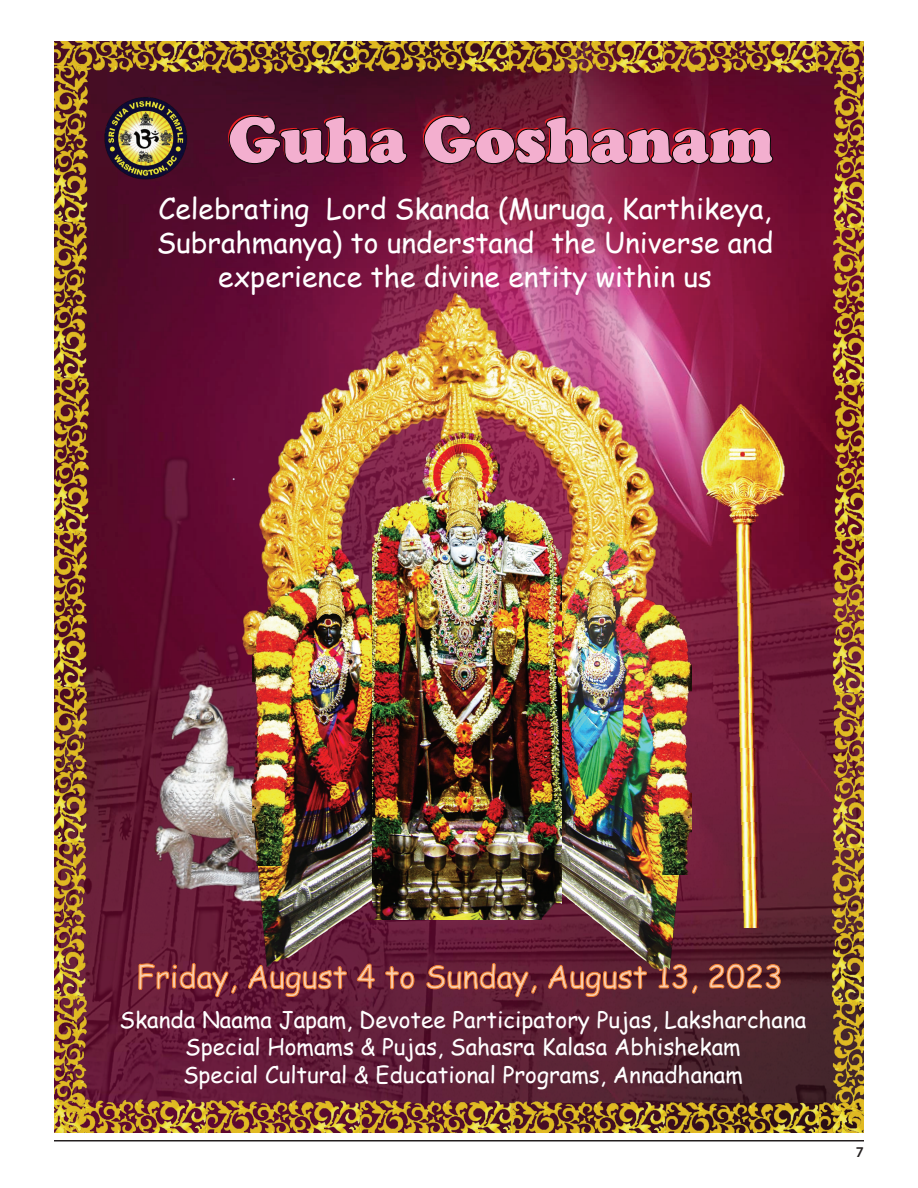
<style>
.page{position:relative;width:918px;height:1188px;background:#fff}
.page>*{position:absolute;margin:0;border:0;box-sizing:border-box;transform-origin:0 0}
.t1{font:900 66.45px "Cooper";color:#ee1f23}
.t2{font:28.5px/34.2px "Comic Sans MS";color:#fff;text-align:center}
.t3{font:22.8px/27.3px "Comic Sans MS";color:#fff;text-align:center}
.t4{font:600 15px "Myriad Pro";color:#231f20}
</style>
<div class="page">
<hr style="left:54px;top:1140px;width:810px;height:2px;background:#231f20">
<img style="left:94px;top:78px;width:734px;height:1016px">
<svg style="left:228px;top:115px;width:180px;height:50px;background:#975a76"></svg>
<svg style="left:423px;top:115px;width:351px;height:103px;background:#983f5f"></svg>
<img style="left:104px;top:95px;width:84px;height:85px">
<svg style="left:138px;top:920px;width:643px;height:78px;background:#752f3c"></svg>
<img style="left:95px;top:1091px;width:122px;height:42px">
<img style="left:199px;top:1092px;width:153px;height:41px">
<img style="left:352px;top:1092px;width:173px;height:41px">
<img style="left:504px;top:1093px;width:173px;height:40px">
<img style="left:658px;top:1094px;width:154px;height:39px">
<img style="left:812px;top:1094px;width:14px;height:39px">
<img style="left:54px;top:41px;width:142px;height:38px">
<img style="left:196px;top:41px;width:173px;height:39px">
<img style="left:350px;top:41px;width:151px;height:37px">
<img style="left:501px;top:41px;width:154px;height:39px">
<img style="left:655px;top:41px;width:154px;height:39px">
<img style="left:809px;top:41px;width:55px;height:40px">
<img style="left:54px;top:59px;width:42px;height:175px">
<img style="left:54px;top:215px;width:41px;height:155px">
<img style="left:54px;top:370px;width:43px;height:175px">
<img style="left:54px;top:524px;width:41px;height:156px">
<img style="left:54px;top:680px;width:41px;height:174px">
<img style="left:54px;top:835px;width:40px;height:153px">
<img style="left:54px;top:988px;width:41px;height:145px">
<img style="left:827px;top:65px;width:37px;height:156px">
<img style="left:826px;top:221px;width:38px;height:174px">
<img style="left:828px;top:376px;width:36px;height:153px">
<img style="left:826px;top:529px;width:38px;height:175px">
<img style="left:827px;top:685px;width:37px;height:156px">
<img style="left:825px;top:841px;width:39px;height:174px">
<img style="left:826px;top:994px;width:38px;height:139px">
<img style="left:124px;top:600px;width:342px;height:328px">
<img style="left:124px;top:928px;width:342px;height:18px">
<img style="left:466px;top:920px;width:17px;height:26px">
<img style="left:213px;top:244px;width:479px;height:646px">
<img style="left:217px;top:414px;width:175px;height:572px">
<img style="left:548px;top:345px;width:184px;height:643px">
<img style="left:373px;top:415px;width:188px;height:505px">
<img style="left:617px;top:574px;width:74px;height:301px">
<img style="left:252px;top:564px;width:75px;height:301px">
<img style="left:434px;top:456px;width:52px;height:121px">
<img style="left:306px;top:566px;width:42px;height:86px">
<img style="left:577px;top:567px;width:43px;height:86px">
<img style="left:691px;top:395px;width:113px;height:211px">
<img style="left:692px;top:603px;width:113px;height:76px">
<img style="left:694px;top:677px;width:112px;height:75px">
<img style="left:695px;top:749px;width:113px;height:76px">
<img style="left:696px;top:823px;width:113px;height:37px">
<img style="left:697px;top:858px;width:112px;height:38px">
<img style="left:698px;top:890px;width:112px;height:38px">
<h1 class="t1" style="left:227px;top:99px;width:545px">Guha Goshanam</h1>
<p class="t2" style="left:157px;top:191px;width:618px">Celebrating Lord Skanda (Muruga, Karthikeya,<br>Subrahmanya) to understand the Universe and experience the divine entity within us</p>
<p class="t3" style="left:119px;top:1006px;width:689px">Skanda Naama Japam, Devotee Participatory Pujas, Laksharchana<br>Special Homams &amp; Pujas, Sahasra Kalasa Abhishekam<br>Special Cultural &amp; Educational Programs, Annadhanam</p>
<p class="t4" style="left:856px;top:1142px;width:10px">7</p>
</div>
